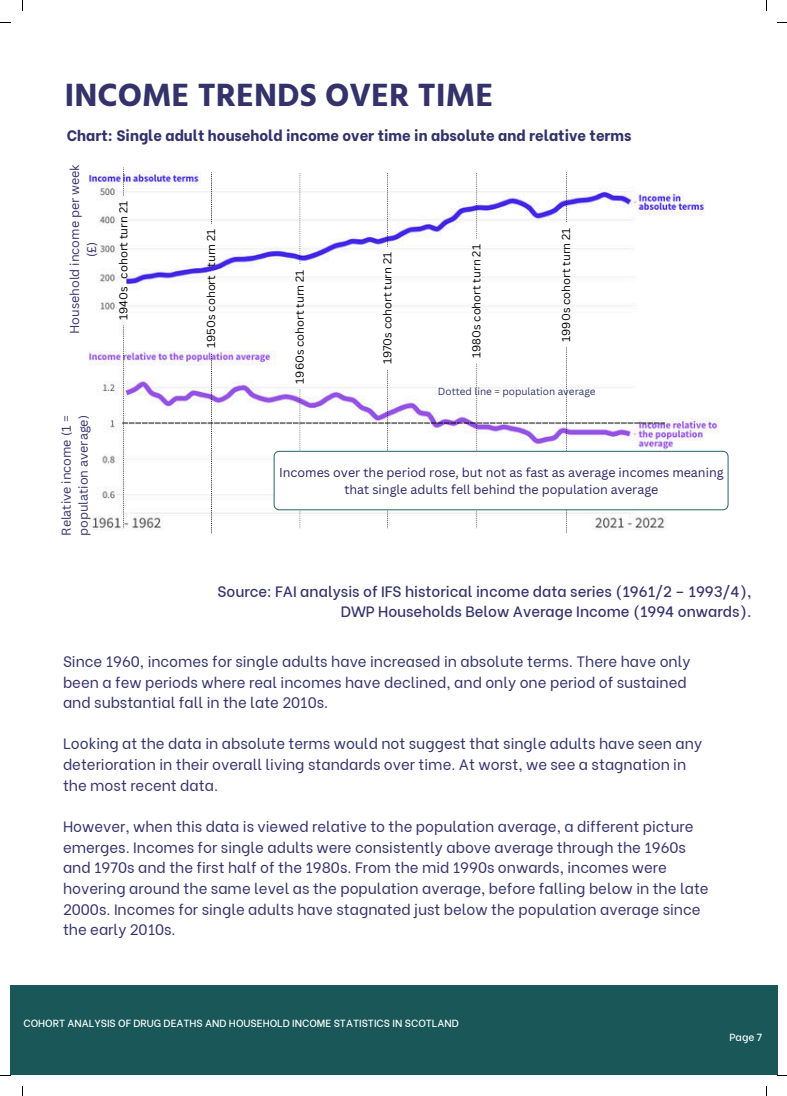
<style>
.page{position:relative;width:787px;height:1096px;background:#fff}
.page>*{position:absolute;margin:0;border:0;box-sizing:border-box;transform-origin:0 0}
.t1{font:700 33.12px "Hind Siliguri";color:#33326b}
.t2{font:15px/20.6px "Be Vietnam";color:#33326b}
.t3{font:500 15px/20.6px "Be Vietnam";color:#33326b;text-align:right}
.t4{font:800 15px "Be Vietnam";color:#33326b}
.t5{font:12.5px/16.9px "Canva Sans";color:#262262;text-align:center}
.t6{font:12.5px/16.9px "Canva Sans";color:#33326b;text-align:center}
.t7{font:11.25px "Canva Sans";color:#000}
.t8{font:500 10.38px "Be Vietnam";color:#fff}
.t9{font:10px "Canva Sans";color:#33326b}
</style>
<div class="page">
<div style="left:10px;top:985px;width:767px;height:89px;background:#195759"></div>
<img style="left:88px;top:170px;width:641px;height:364px">
<svg style="left:122px;top:167px;width:606px;height:366px"></svg>
<h1 class="t1" style="left:64px;top:69px;width:430px">INCOME TRENDS OVER TIME</h1>
<p class="t4" style="left:67px;top:123px;width:566px">Chart: Single adult household income over time in absolute and relative terms</p>
<p class="t6" style="left:66px;top:334px;width:171px;rotate:-90deg">Household income per week (£)</p>
<p class="t7" style="left:117px;top:320px;width:121px;rotate:-90deg">1940s cohort turn 21</p>
<p class="t6" style="left:58px;top:536px;width:122px;text-align:left;rotate:-90deg">Relative income (1 = population average)</p>
<p class="t7" style="left:204px;top:348px;width:120px;rotate:-90deg">1950s cohort turn 21</p>
<p class="t7" style="left:293px;top:383px;width:115px;rotate:-90deg">1960s cohort turn 21</p>
<p class="t7" style="left:381px;top:364px;width:114px;rotate:-90deg">1970s cohort turn 21</p>
<p class="t7" style="left:470px;top:358px;width:115px;rotate:-90deg">1980s cohort turn 21</p>
<p class="t7" style="left:559px;top:342px;width:115px;rotate:-90deg">1990s cohort turn 21</p>
<p class="t9" style="left:438px;top:385px;width:159px">Dotted line = population average</p>
<p class="t5" style="left:279px;top:464px;width:446px">Incomes over the period rose, but not as fast as average incomes meaning that single adults fell behind the population average</p>
<p class="t3" style="left:217px;top:579px;width:536px">Source: FAI analysis of IFS historical income data series (1961/2 – 1993/4),<br>DWP Households Below Average Income (1994 onwards).</p>
<p class="t2" style="left:63px;top:649px;width:629px">Since 1960, incomes for single adults have increased in absolute terms. There have only been a few periods where real incomes have declined, and only one period of sustained and substantial fall in the late 2010s.</p>
<p class="t2" style="left:63px;top:732px;width:640px">Looking at the data in absolute terms would not suggest that single adults have seen any deterioration in their overall living standards over time. At worst, we see a stagnation in the most recent data.</p>
<p class="t2" style="left:63px;top:814px;width:647px">However, when this data is viewed relative to the population average, a different picture emerges. Incomes for single adults were consistently above average through the 1960s and 1970s and the first half of the 1980s. From the mid 1990s onwards, incomes were hovering around the same level as the population average, before falling below in the late 2000s. Incomes for single adults have stagnated just below the population average since the early 2010s.</p>
<p class="t8" style="left:23px;top:1014px;width:437px">COHORT ANALYSIS OF DRUG DEATHS AND HOUSEHOLD INCOME STATISTICS IN SCOTLAND</p>
<p class="t8" style="left:729px;top:1028px;width:34px">Page 7</p>
</div>
